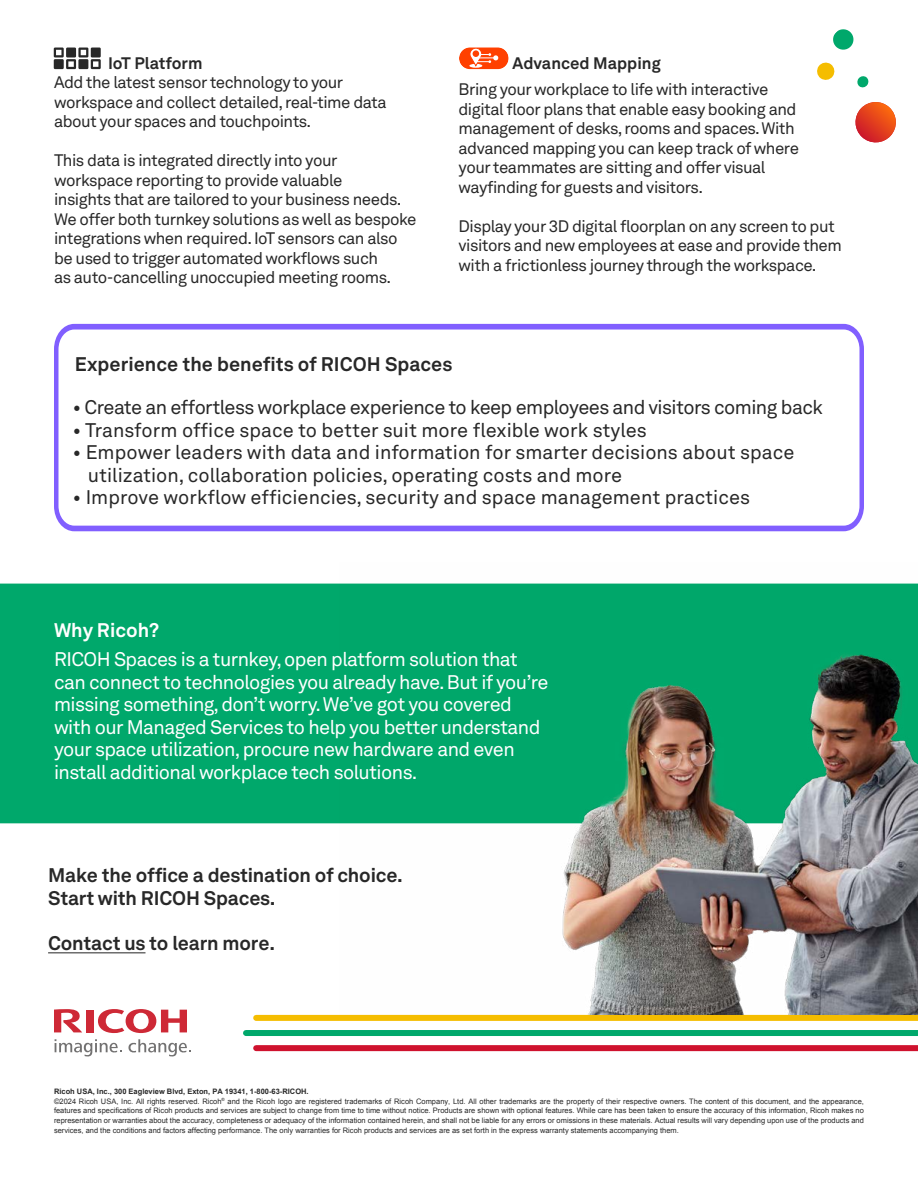
<style>
.page{position:relative;width:918px;height:1188px;background:#fff}
.page>*{position:absolute;margin:0;border:0;box-sizing:border-box;transform-origin:0 0}
.t1{font:19.5px/22.5px "Akkurat LL";letter-spacing:-.03em;color:#fff}
.t2{font:19.5px/22.5px "Akkurat LL";color:#282828}
.t3{font:700 19.5px/22.5px "Akkurat LL";letter-spacing:-.01em;color:#282828}
.t4{font:19.5px "Akkurat LL";letter-spacing:-.03em;color:#282828}
.t5{font:700 19.5px "Akkurat LL";color:#fff}
.t6{font:16.5px/19.5px "Akkurat LL";letter-spacing:-.03em;color:#282828}
.t7{font:700 16.5px "Akkurat LL";color:#282828}
.t8{font:7.5px/9.8px "Arial";color:#282828}
.s1{font-weight:700}
</style>
<div class="page">
<svg style="left:54px;top:323px;width:810px;height:209px"></svg>
<div style="left:0;top:584px;width:339px;height:239px;background:#00a86b"></div>
<hr style="left:48px;top:952px;width:98px;height:1px;background:#282828">
<svg style="left:98px;top:1009px;width:89px;height:24px"></svg>
<div style="left:86px;top:1010px;width:8px;height:22px;background:#ce2936"></div>
<svg style="left:54px;top:1009px;width:28px;height:23px"></svg>
<svg style="left:55px;top:1039px;width:67px;height:18px"></svg>
<svg style="left:128px;top:1039px;width:63px;height:18px"></svg>
<div style="left:256px;top:1045px;width:662px;height:6px;background:#cf122e"></div>
<div style="left:246px;top:1030px;width:672px;height:6px;background:#00a86b"></div>
<div style="left:256px;top:1015px;width:662px;height:6px;background:#f5bd00"></div>
<img style="left:339px;top:583px;width:579px;height:432px">
<div style="left:459px;top:48px;width:50px;height:21px;background:#ff4000;border-radius:11px"></div>
<svg style="left:465px;top:48px;width:33px;height:20px"></svg>
<svg style="left:54px;top:48px;width:47px;height:21px"></svg>
<svg style="left:833px;top:29px;width:21px;height:21px"></svg>
<svg style="left:855px;top:102px;width:41px;height:41px"></svg>
<svg style="left:817px;top:62px;width:18px;height:18px"></svg>
<svg style="left:857px;top:76px;width:12px;height:12px"></svg>
<h2 class="t7" style="left:108px;top:50px;width:96px">IoT Platform</h2>
<h2 class="t6" style="left:54px;top:72px;width:334px">Add the latest sensor technology to your workspace and collect detailed, real-time data about your spaces and touchpoints.</h2>
<p class="t6" style="left:54px;top:150px;width:364px">This data is integrated directly into your workspace reporting to provide valuable<br>insights that are tailored to your business needs.<br>We offer both turnkey solutions as well as bespoke integrations when required. IoT sensors can also be used to trigger automated workflows such<br>as auto-cancelling unoccupied meeting rooms.</p>
<h2 class="t7" style="left:513px;top:50px;width:150px">Advanced Mapping</h2>
<p class="t6" style="left:459px;top:79px;width:342px">Bring your workplace to life with interactive digital floor plans that enable easy booking and management of desks, rooms and spaces. With advanced mapping you can keep track of where your teammates are sitting and offer visual wayfinding for guests and visitors.</p>
<h2 class="t6" style="left:459px;top:215px;width:385px">Display your 3D digital floorplan on any screen to put visitors and new employees at ease and provide them with a frictionless journey through the workspace.</h2>
<h1 class="t3" style="left:75px;top:352px;width:379px">Experience the benefits of RICOH Spaces</h1>
<h1 class="t4" style="left:73px;top:393px;width:752px">• Create an effortless workplace experience to keep employees and visitors coming back</h1>
<h1 class="t2" style="left:73px;top:418px;width:575px">• Transform office space to better suit more flexible work styles</h1>
<h1 class="t2" style="left:88px;top:440px;width:708px;text-indent:-15px">• Empower leaders with data and information for smarter decisions about space utilization, collaboration policies, operating costs and more</h1>
<h1 class="t2" style="left:73px;top:485px;width:679px">• Improve workflow efficiencies, security and space management practices</h1>
<h1 class="t5" style="left:54px;top:615px;width:107px">Why Ricoh?</h1>
<p class="t1" style="left:54px;top:647px;width:496px">RICOH Spaces is a turnkey, open platform solution that can connect to technologies you already have. But if you’re missing something, don’t worry. We’ve got you covered with our Managed Services to help you better understand your space utilization, procure new hardware and even install additional workplace tech solutions.</p>
<h1 class="t3" style="left:48px;top:863px;width:356px">Make the office a destination of choice.<br>Start with RICOH Spaces.</h1>
<h1 class="t3" style="left:48px;top:930px;width:228px">Contact us to learn more.</h1>
<p class="t8" style="left:54px;top:1087px;width:811px"><span class="s1">Ricoh USA, Inc., 300 Eagleview Blvd, Exton, PA 19341, 1-800-63-RICOH.<br></span>©2024 Ricoh USA, Inc. All rights reserved. Ricoh<sup>®</sup> and the Ricoh logo are registered trademarks of Ricoh Company, Ltd. All other trademarks are the property of their respective owners. The content of this document, and the appearance, features and specifications of Ricoh products and services are subject to change from time to time without notice. Products are shown with optional features. While care has been taken to ensure the accuracy of this information, Ricoh makes no representation or warranties about the accuracy, completeness or adequacy of the information contained herein, and shall not be liable for any errors or omissions in these materials. Actual results will vary depending upon use of the products and services, and the conditions and factors affecting performance. The only warranties for Ricoh products and services are as set forth in the express warranty statements accompanying them.</p>
</div>
